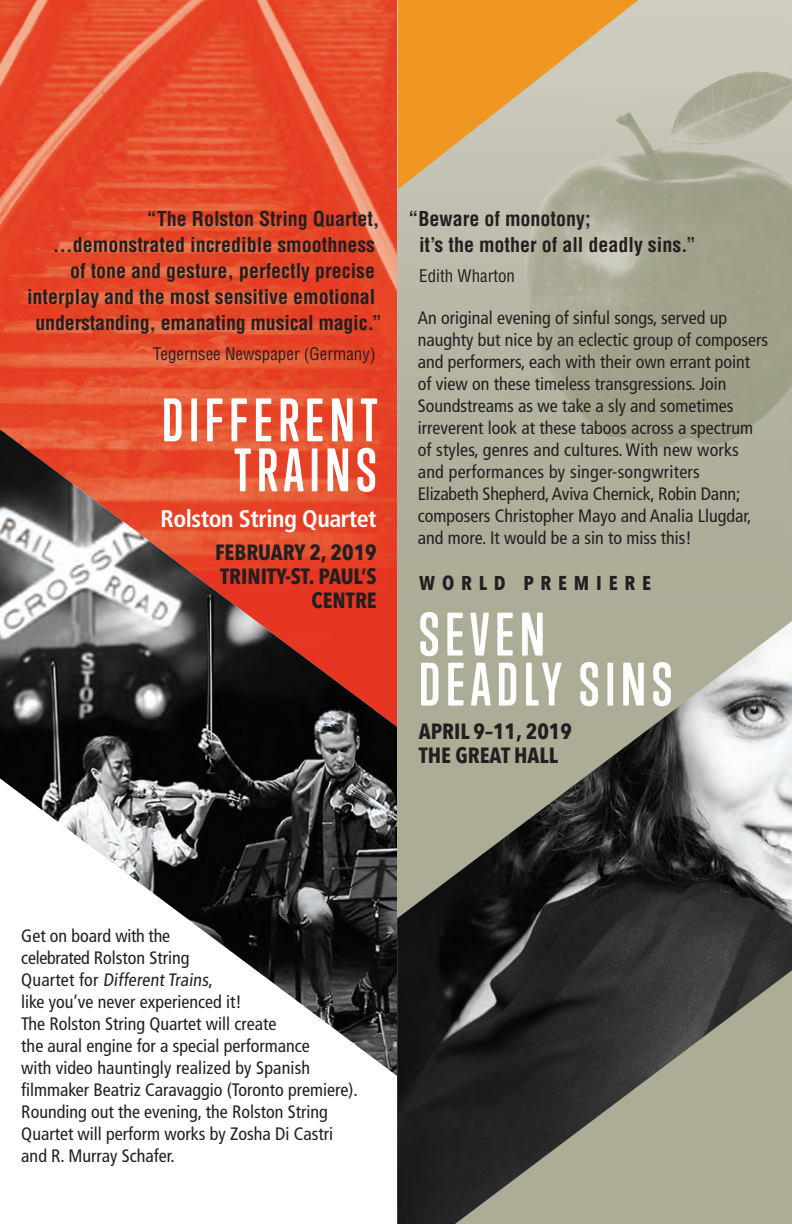
<style>
.page{position:relative;width:792px;height:1224px;background:#fff}
.page>*{position:absolute;margin:0;border:0;box-sizing:border-box;transform-origin:0 0}
.t1{font:700 56px/50px "Trump Soft Pro";letter-spacing:.1em;color:#fff;text-align:right}
.SUbtitle{font:700 condensed 24px "Frutiger";letter-spacing:-.02em;color:#fff}
.Date{font:700 22px/24px "Avenir Next Condensed";color:#231f20;text-align:right}
.t2{font:700 condensed 20px/26px "Helvetica";color:#231f20}
.t3{font:700 20px "Avenir Next Condensed";letter-spacing:.34em;color:#231f20}
.copy{font:condensed 18px/22px "Frutiger";color:#231f20}
.author_quote{font:condensed 17px "Helvetica";color:#231f20}
</style>
<div class="page">
<img style="left:0;top:0;width:398px;height:429px">
<img style="left:0;top:429px;width:398px;height:647px">
<img style="left:397px;top:621px;width:395px;height:603px">
<svg style="left:398px;top:0;width:240px;height:189px;background:#e3a44d"></svg>
<img style="left:522px;top:71px;width:270px;height:378px">
<p class="t2" style="left:147px;top:205px;width:234px">“The Rolston String Quartet,</p>
<p class="t2" style="left:53px;top:231px;width:324px">…demonstrated incredible smoothness</p>
<p class="t2" style="left:70px;top:257px;width:306px">of tone and gesture, perfectly precise</p>
<p class="t2" style="left:27px;top:283px;width:350px">interplay and the most sensitive emotional</p>
<p class="t2" style="left:36px;top:309px;width:348px">understanding, emanating musical magic.”</p>
<p class="author_quote" style="left:153px;top:343px;width:224px">Tegernsee Newspaper (Germany)</p>
<p class="t1" style="left:162px;top:395px;width:217px">DIFFERENT<br>TRAINS</p>
<p class="SUbtitle" style="left:161px;top:505px;width:218px">Rolston String Quartet</p>
<p class="Date" style="left:215px;top:540px;width:163px">FEBRUARY 2, 2019</p>
<p class="Date" style="left:220px;top:564px;width:158px">TRINITY-ST. PAUL’S<br>CENTRE</p>
<p class="t2" style="left:419px;top:206px;width:278px;text-indent:-11px">“Beware of monotony;<br>it’s the mother of all deadly sins.”</p>
<p class="author_quote" style="left:419px;top:265px;width:97px">Edith Wharton</p>
<p class="copy" style="left:418px;top:307px;width:352px">An original evening of sinful songs, served up naughty but nice by an eclectic group of composers and performers, each with their own errant point of view on these timeless transgressions. Join Soundstreams as we take a sly and sometimes irreverent look at these taboos across a spectrum of styles, genres and cultures. With new works and performances by singer-songwriters<br>Elizabeth Shepherd, Aviva Chernick, Robin Dann; composers Christopher Mayo and Analia Llugdar, and more. It would be a sin to miss this!</p>
<p class="t3" style="left:419px;top:571px;width:233px">WORLD PREMIERE</p>
<p class="t1" style="left:419px;top:609px;width:255px;text-align:left">SEVEN<br>DEADLY SINS</p>
<p class="Date" style="left:419px;top:719px;width:155px">APRIL 9–11, 2019</p>
<p class="Date" style="left:419px;top:743px;width:141px">THE GREAT HALL</p>
<p class="copy" style="left:21px;top:925px;width:338px">Get on board with the<br>celebrated Rolston String<br>Quartet for Different Trains,<br>like you’ve never experienced it!<br>The Rolston String Quartet will create<br>the aural engine for a special performance<br>with video hauntingly realized by Spanish filmmaker Beatriz Caravaggio (Toronto premiere).<br>Rounding out the evening, the Rolston String Quartet will perform works by Zosha Di Castri and R. Murray Schafer.</p>
</div>
